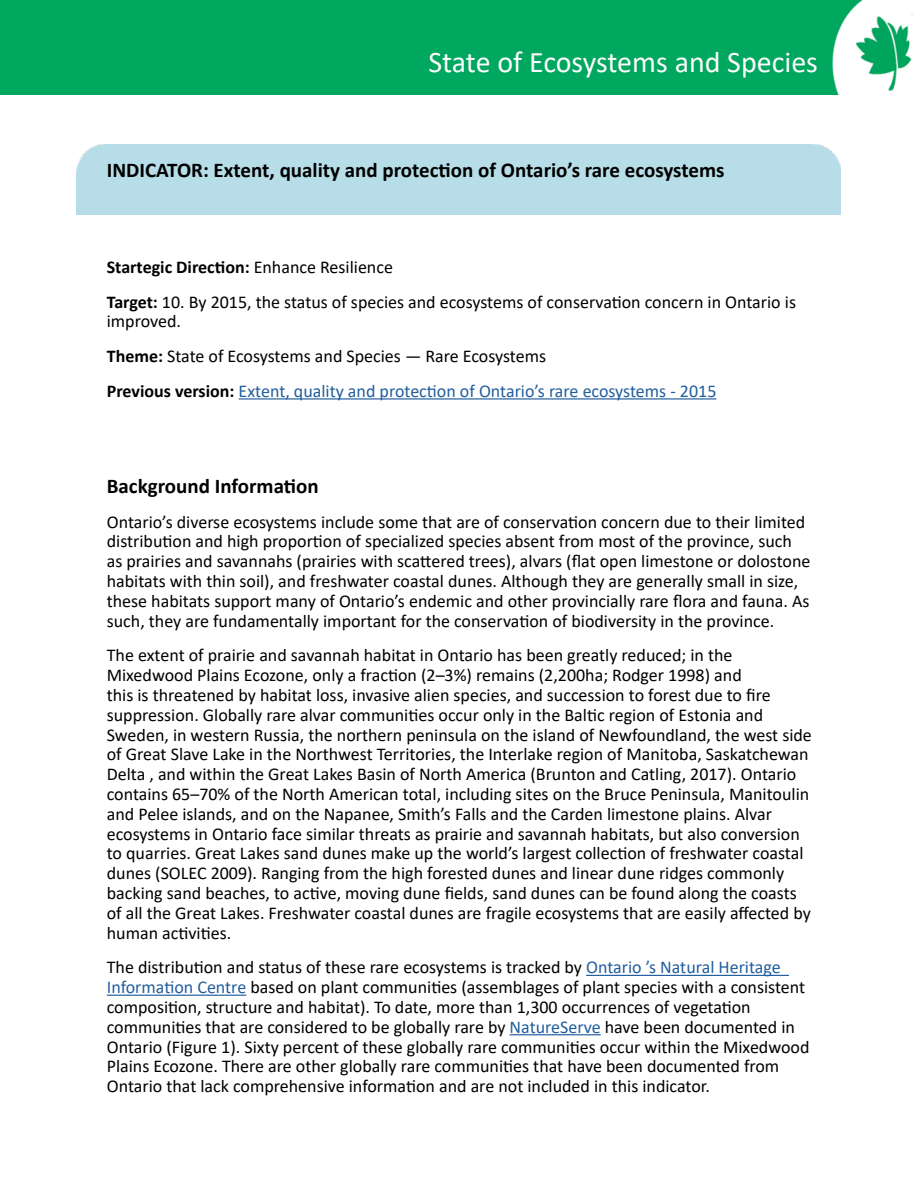
<style>
.page{position:relative;width:918px;height:1188px;background:#fff}
.page>*{position:absolute;margin:0;border:0;box-sizing:border-box;transform-origin:0 0}
.t1{font:30px "Calibri";color:#fbfbfb}
.t2{font:700 21px "Calibri";color:#000}
.t3{font:18px/19.8px "Calibri";color:#000}
.t4{font:18px "Calibri";color:#215e9e}
.t5{font:700 18px "Calibri";color:#000}
.s1{font-weight:400}
.s2{font-weight:700}
.s3{font-weight:700;color:#000}
.s4{color:#215e9e}
</style>
<div class="page">
<div style="left:0;top:0;width:913px;height:94px;background:#00a75f"></div>
<hr style="left:586px;top:975px;width:203px;height:1px;background:#215e9e">
<hr style="left:107px;top:995px;width:139px;height:1px;background:#215e9e">
<hr style="left:510px;top:1034px;width:91px;height:1px;background:#215e9e">
<hr style="left:239px;top:398px;width:477px;height:2px;background:#215e9e">
<p class="t1" style="left:428px;top:41px;width:391px">State of Ecosystems and Species</p>
<p class="t2" style="left:107px;top:156px;width:619px">INDICATOR: Extent, quality and protection of Ontario’s rare ecosystems</p>
<p class="t5" style="left:107px;top:254px;width:288px">Startegic Direction: <span class="s1">Enhance Resilience</span></p>
<p class="t3" style="left:107px;top:291px;width:691px"><span class="s2">Target:</span> 10. By 2015, the status of species and ecosystems of conservation concern in Ontario is improved.</p>
<p class="t3" style="left:107px;top:346px;width:441px"><span class="s2">Theme:</span> State of Ecosystems and Species — Rare Ecosystems</p>
<p class="t4" style="left:107px;top:378px;width:611px"><span class="s3">Previous version:</span> Extent, quality and protection of Ontario’s rare ecosystems - 2015</p>
<p class="t2" style="left:107px;top:471px;width:213px">Background Information</p>
<p class="t3" style="left:107px;top:511px;width:705px">Ontario’s diverse ecosystems include some that are of conservation concern due to their limited distribution and high proportion of specialized species absent from most of the province, such as prairies and savannahs (prairies with scattered trees), alvars (flat open limestone or dolostone habitats with thin soil), and freshwater coastal dunes. Although they are generally small in size, these habitats support many of Ontario’s endemic and other provincially rare flora and fauna. As such, they are fundamentally important for the conservation of biodiversity in the province.</p>
<p class="t3" style="left:107px;top:645px;width:707px">The extent of prairie and savannah habitat in Ontario has been greatly reduced; in the Mixedwood Plains Ecozone, only a fraction (2–3%) remains (2,200ha; Rodger 1998) and<br>this is threatened by habitat loss, invasive alien species, and succession to forest due to fire suppression. Globally rare alvar communities occur only in the Baltic region of Estonia and Sweden, in western Russia, the northern peninsula on the island of Newfoundland, the west side of Great Slave Lake in the Northwest Territories, the Interlake region of Manitoba, Saskatchewan Delta , and within the Great Lakes Basin of North America (Brunton and Catling, 2017). Ontario contains 65–70% of the North American total, including sites on the Bruce Peninsula, Manitoulin and Pelee islands, and on the Napanee, Smith’s Falls and the Carden limestone plains. Alvar ecosystems in Ontario face similar threats as prairie and savannah habitats, but also conversion to quarries. Great Lakes sand dunes make up the world’s largest collection of freshwater coastal dunes (SOLEC 2009). Ranging from the high forested dunes and linear dune ridges commonly backing sand beaches, to active, moving dune fields, sand dunes can be found along the coasts of all the Great Lakes. Freshwater coastal dunes are fragile ecosystems that are easily affected by human activities.</p>
<p class="t3" style="left:107px;top:957px;width:704px">The distribution and status of these rare ecosystems is tracked by <span class="s4">Ontario ’s Natural Heritage Information Centre</span> based on plant communities (assemblages of plant species with a consistent composition, structure and habitat). To date, more than 1,300 occurrences of vegetation communities that are considered to be globally rare by <span class="s4">NatureServe</span> have been documented in Ontario (Figure 1). Sixty percent of these globally rare communities occur within the Mixedwood Plains Ecozone. There are other globally rare communities that have been documented from Ontario that lack comprehensive information and are not included in this indicator.</p>
</div>
